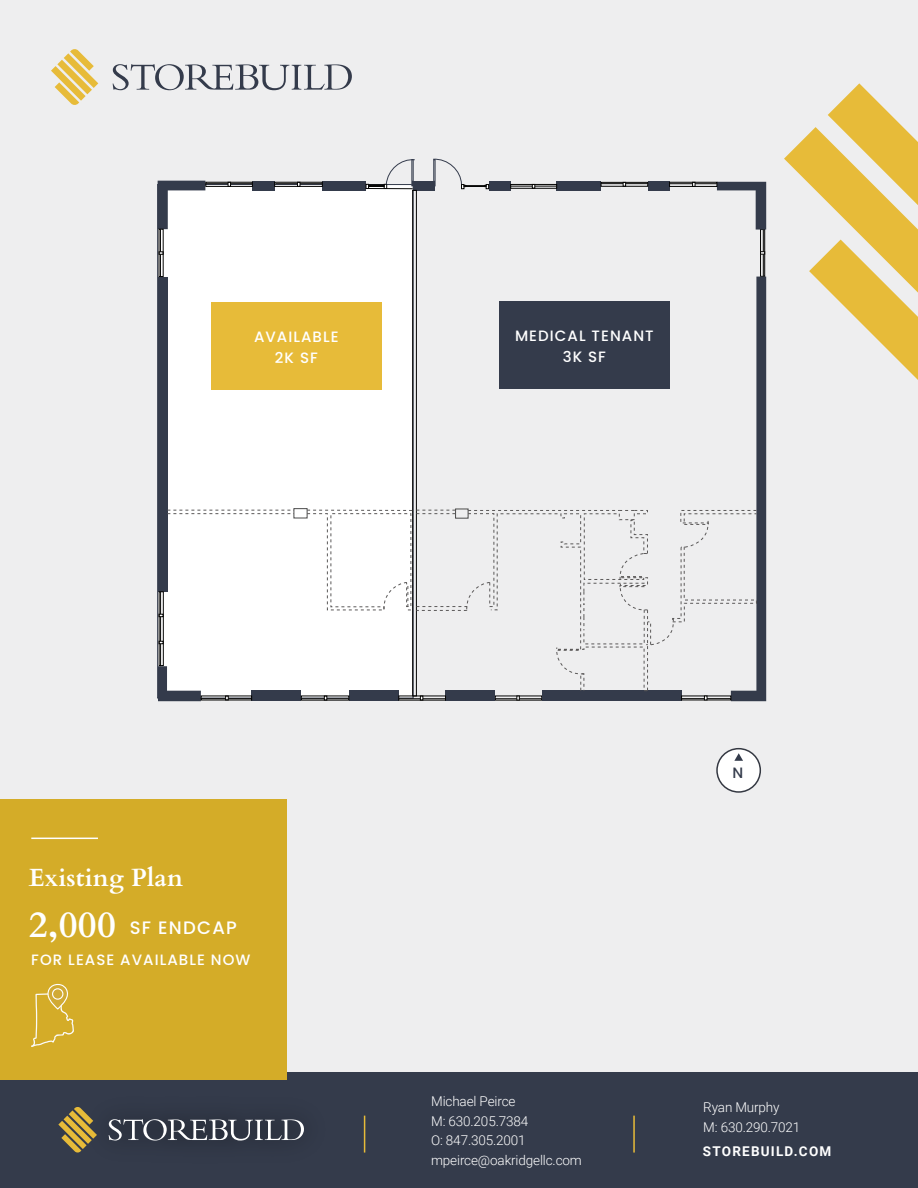
<style>
.page{position:relative;width:918px;height:1188px;background:#fff}
.page>*{position:absolute;margin:0;border:0;box-sizing:border-box;transform-origin:0 0}
.t1{font:700 24.9px "Cardo";letter-spacing:.005em;color:#fff}
.t2{font:500 18px "Poppins";letter-spacing:.07em;color:#fff}
.t3{font:500 15px/21.3px "Poppins";letter-spacing:.07em;color:#fff;text-align:center}
.t4{font:500 15px "Poppins";color:#343b4b}
.t5{font:300 13.5px/19.5px "Roboto";letter-spacing:-.01em;color:#fff}
.t6{font:700 13.5px "Roboto";letter-spacing:.09em;color:#fff}
.s1{font-family:"Cardo";font-weight:700;font-size:36.75px}
</style>
<div class="page">
<div style="left:0;top:0;width:918px;height:1087px;background:#eeeeef"></div>
<div style="left:157px;top:184px;width:257px;height:514px;background:#fff;border:1px solid #343b4c"></div>
<div style="left:0;top:1073px;width:918px;height:115px;background:#343b4b"></div>
<div style="left:0;top:800px;width:287px;height:280px;background:#d4ac28"></div>
<svg style="left:113px;top:64px;width:239px;height:26px"></svg>
<svg style="left:51px;top:49px;width:47px;height:56px"></svg>
<svg style="left:784px;top:83px;width:134px;height:297px"></svg>
<hr style="left:31px;top:838px;width:67px;height:1px;background:#fff">
<img style="left:31px;top:993px;width:42px;height:54px">
<svg style="left:43px;top:983px;width:28px;height:29px"></svg>
<div style="left:53px;top:989px;width:10px;height:10px;background:#d1aa34;border-radius:50%"></div>
<div style="left:52px;top:988px;width:11px;height:12px;border:1px solid #fff;border-radius:50%"></div>
<hr style="left:48px;top:1044px;width:19px;height:4px;background:#d4ac28">
<svg style="left:58px;top:1107px;width:18px;height:45px"></svg>
<img style="left:76px;top:1107px;width:33px;height:46px">
<svg style="left:109px;top:1119px;width:195px;height:22px"></svg>
<hr style="left:364px;top:1116px;width:1px;height:37px;background:#e7bb39">
<hr style="left:633px;top:1116px;width:2px;height:37px;background:#e7bb39">
<hr style="left:205px;top:183px;width:47px;height:1px;background:#050504">
<div style="left:760px;top:229px;width:5px;height:48px;border:1px solid #050504"></div>
<hr style="left:398px;top:698px;width:48px;height:1px;background:#050504">
<svg style="left:158px;top:181px;width:47px;height:48px"></svg>
<div style="left:158px;top:277px;width:9px;height:315px;background:#343b4b"></div>
<svg style="left:158px;top:666px;width:43px;height:35px"></svg>
<div style="left:252px;top:691px;width:49px;height:10px;background:#343b4b"></div>
<div style="left:349px;top:691px;width:49px;height:10px;background:#343b4b"></div>
<div style="left:446px;top:691px;width:49px;height:10px;background:#343b4b"></div>
<svg style="left:717px;top:182px;width:49px;height:48px"></svg>
<div style="left:648px;top:181px;width:22px;height:9px;background:#343b4b"></div>
<div style="left:489px;top:181px;width:21px;height:9px;background:#343b4b"></div>
<div style="left:413px;top:181px;width:21px;height:9px;background:#343b4b"></div>
<div style="left:252px;top:181px;width:23px;height:9px;background:#343b4b"></div>
<div style="left:322px;top:181px;width:44px;height:9px;background:#343b4b"></div>
<div style="left:557px;top:181px;width:44px;height:9px;background:#343b4b"></div>
<svg style="left:760px;top:251px;width:5px;height:3px"></svg>
<div style="left:159px;top:229px;width:4px;height:48px;border:1px solid #050504"></div>
<div style="left:159px;top:592px;width:5px;height:74px;border:1px solid #050504"></div>
<div style="left:301px;top:696px;width:48px;height:4px;border:1px solid #050504"></div>
<div style="left:201px;top:696px;width:51px;height:4px;border:1px solid #050504"></div>
<div style="left:399px;top:696px;width:47px;height:4px;border:1px solid #050504"></div>
<div style="left:669px;top:182px;width:48px;height:5px;border:1px solid #050504"></div>
<div style="left:601px;top:182px;width:47px;height:4px;border:1px solid #050504"></div>
<div style="left:510px;top:184px;width:47px;height:4px;border:1px solid #050504"></div>
<svg style="left:433px;top:158px;width:56px;height:31px"></svg>
<svg style="left:366px;top:159px;width:49px;height:30px"></svg>
<div style="left:206px;top:182px;width:47px;height:5px;border:1px solid #050504"></div>
<div style="left:274px;top:182px;width:49px;height:5px;border:1px solid #050504"></div>
<div style="left:412px;top:190px;width:5px;height:506px;border:1px solid #050504"></div>
<div style="left:294px;top:508px;width:13px;height:10px;border:1px solid #4b4b4b"></div>
<div style="left:455px;top:509px;width:13px;height:10px;border:1px solid #4b4b4b"></div>
<svg style="left:167px;top:510px;width:127px;height:4px"></svg>
<div style="left:416px;top:606px;width:51px;height:5px;border:1px dashed #5b5959"></div>
<svg style="left:466px;top:277px;width:300px;height:424px"></svg>
<svg style="left:307px;top:510px;width:149px;height:100px"></svg>
<div style="left:500px;top:301px;width:170px;height:88px;background:#343b4b"></div>
<div style="left:212px;top:302px;width:170px;height:88px;background:#e7bb39"></div>
<div style="left:717px;top:749px;width:43px;height:43px;background:#fff;border-radius:50%"></div>
<div style="left:716px;top:748px;width:45px;height:45px;border:2px solid #343842;border-radius:50%"></div>
<svg style="left:734px;top:753px;width:9px;height:8px"></svg>
<p class="t3" style="left:254px;top:326px;width:86px">AVAILABLE<br>2K SF</p>
<p class="t3" style="left:515px;top:325px;width:140px">MEDICAL TENANT<br>3K SF</p>
<h1 class="t1" style="left:29px;top:858px;width:156px">Existing Plan</h1>
<h2 class="t2" style="left:29px;top:917px;width:210px"><span class="s1">2,000</span> SF ENDCAP</h2>
<p class="t3" style="left:31px;top:949px;width:221px">FOR LEASE AVAILABLE NOW</p>
<p class="t4" style="left:733px;top:764px;width:12px">N</p>
<p class="t5" style="left:431px;top:1091px;width:152px">Michael Peirce<br>M: 630.205.7384<br>O: 847.305.2001 mpeirce@oakridgellc.com</p>
<p class="t5" style="left:703px;top:1097px;width:99px">Ryan Murphy<br>M: 630.290.7021</p>
<p class="t6" style="left:703px;top:1142px;width:130px">STOREBUILD.COM</p>
</div>
